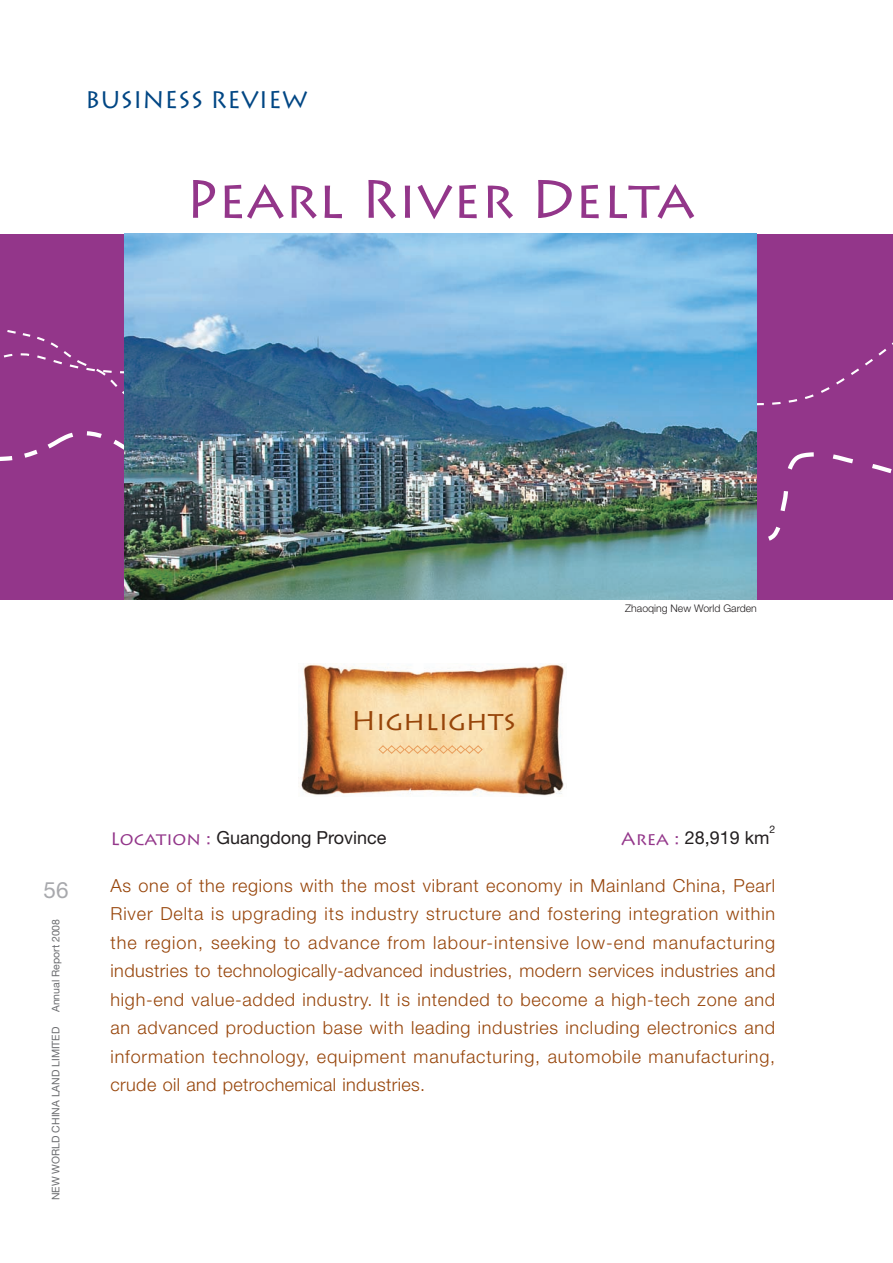
<style>
.page{position:relative;width:893px;height:1263px;background:#fff}
.page>*{position:absolute;margin:0;border:0;box-sizing:border-box;transform-origin:0 0}
.t1{font:54px "Lithos Pro";color:#93368a}
.t2{font:27px "Lithos Pro";color:#97450a}
.t3{font:24px "Lithos Pro";color:#004684}
.t4{font:22.5px "Helvetica Neue LT Std";color:#a8a9ad}
.t5{font:300 18px/28.5px "Helvetica Neue LT Std";letter-spacing:.02em;color:#97450a;text-align:justify}
.t6{font:18px "Helvetica Neue LT Std";color:#231f20}
.t7{font:10.5px "Helvetica Neue LT Std";color:#6c6d70}
.t8{font:300 10.5px "Helvetica Neue LT Std";color:#231f20}
.t9{font:10.5px "Helvetica Neue LT Std";color:#231f20}
.s1{font-family:"Lithos Pro";color:#93368a}
</style>
<div class="page">
<div style="left:0;top:234px;width:893px;height:366px;background:#93368a"></div>
<svg style="left:0;top:431px;width:124px;height:30px"></svg>
<svg style="left:768px;top:526px;width:13px;height:15px"></svg>
<svg style="left:780px;top:491px;width:9px;height:21px"></svg>
<svg style="left:788px;top:452px;width:26px;height:18px"></svg>
<svg style="left:832px;top:454px;width:21px;height:10px"></svg>
<svg style="left:872px;top:464px;width:20px;height:10px"></svg>
<svg style="left:3px;top:330px;width:890px;height:76px"></svg>
<img style="left:124px;top:234px;width:633px;height:366px">
<img style="left:300px;top:664px;width:265px;height:132px">
<svg style="left:378px;top:745px;width:105px;height:9px"></svg>
<h3 class="t3" style="left:85px;top:86px;width:224px">BUSINESS REVIEW</h3>
<h1 class="t1" style="left:185px;top:168px;width:511px">Pearl River Delta</h1>
<p class="t4" style="left:44px;top:882px;width:27px">56</p>
<p class="t7" style="left:52px;top:1012px;width:95px;rotate:-90deg">Annual Report 2008</p>
<p class="t7" style="left:52px;top:1200px;width:175px;rotate:-90deg">NEW WORLD CHINA LAND LIMITED</p>
<h2 class="t2" style="left:351px;top:705px;width:166px">Highlights</h2>
<p class="t8" style="left:625px;top:605px;width:133px">Zhaoqing New World Garden</p>
<p class="t9" style="left:769px;top:825px;width:7px">2</p>
<p class="t6" style="left:111px;top:831px;width:277px"><span class="s1">Location :</span> Guangdong Province</p>
<p class="t6" style="left:621px;top:831px;width:150px"><span class="s1">Area :</span> 28,919 km</p>
<p class="t5" style="left:111px;top:873px;width:666px">As one of the regions with the most vibrant economy in Mainland China, Pearl River Delta is upgrading its industry structure and fostering integration within the region, seeking to advance from labour-intensive low-end manufacturing industries to technologically-advanced industries, modern services industries and high-end value-added industry. It is intended to become a high-tech zone and an advanced production base with leading industries including electronics and information technology, equipment manufacturing, automobile manufacturing, crude oil and petrochemical industries.</p>
</div>
